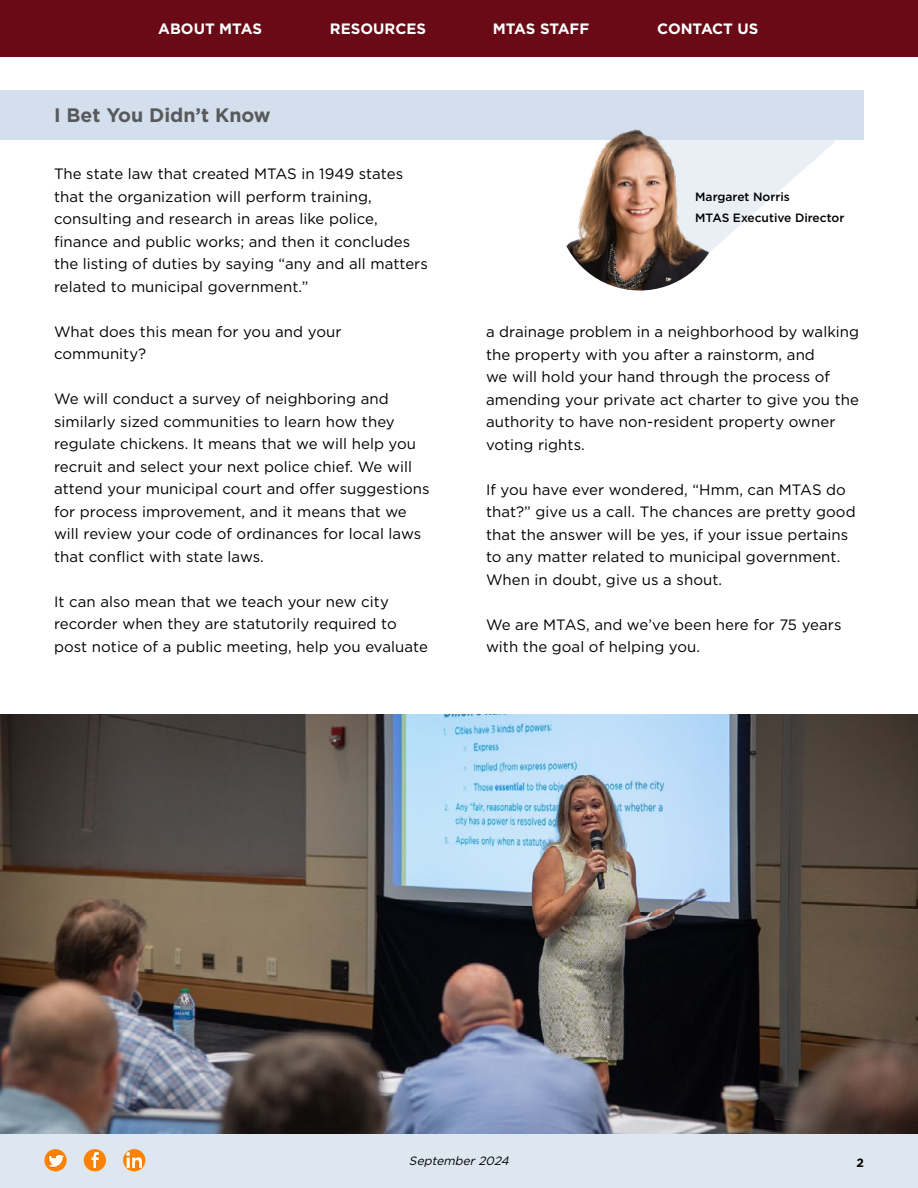
<style>
.page{position:relative;width:918px;height:1188px;background:#fff}
.page>*{position:absolute;margin:0;border:0;box-sizing:border-box;transform-origin:0 0}
.t1{font:700 19.5px "Gotham";color:#58595b}
.t2{font:15px/22.5px "Gotham";letter-spacing:.005em;color:#000}
.t3{font:700 15px "Gotham";color:#fff}
.t4{font:500 12px/21px "Gotham";color:#000}
.t5{font:italic 12px "Gotham";color:#000}
.t6{font:700 12px "Gotham";color:#000}
</style>
<div class="page">
<div style="left:0;top:1131px;width:918px;height:57px;background:#dee7f0"></div>
<svg style="left:44px;top:1149px;width:23px;height:22px"></svg>
<img style="left:49px;top:1153px;width:14px;height:15px">
<svg style="left:123px;top:1149px;width:22px;height:22px"></svg>
<img style="left:127px;top:1153px;width:15px;height:15px">
<div style="left:84px;top:1149px;width:22px;height:22px;background:#ff8200;border-radius:50%"></div>
<img style="left:91px;top:1153px;width:8px;height:15px">
<div style="left:0;top:0;width:918px;height:57px;background:#690a16"></div>
<svg style="left:719px;top:140px;width:116px;height:104px"></svg>
<div style="left:0;top:90px;width:864px;height:50px;background:#d3dfec"></div>
<img style="left:566px;top:129px;width:153px;height:162px">
<img style="left:0;top:715px;width:918px;height:419px">
<p class="t3" style="left:158px;top:19px;width:105px">ABOUT MTAS</p>
<p class="t3" style="left:330px;top:19px;width:98px">RESOURCES</p>
<p class="t3" style="left:493px;top:19px;width:98px">MTAS STAFF</p>
<p class="t3" style="left:657px;top:19px;width:103px">CONTACT US</p>
<h1 class="t1" style="left:54px;top:102px;width:218px">I Bet You Didn’t Know</h1>
<p class="t2" style="left:54px;top:162px;width:375px">The state law that created MTAS in 1949 states that the organization will perform training, consulting and research in areas like police, finance and public works; and then it concludes the listing of duties by saying “any and all matters related to municipal government.”</p>
<p class="t2" style="left:54px;top:320px;width:289px">What does this mean for you and your community?</p>
<p class="t2" style="left:54px;top:387px;width:377px">We will conduct a survey of neighboring and similarly sized communities to learn how they regulate chickens. It means that we will help you recruit and select your next police chief. We will attend your municipal court and offer suggestions for process improvement, and it means that we will review your code of ordinances for local laws that conflict with state laws.</p>
<p class="t2" style="left:54px;top:590px;width:375px">It can also mean that we teach your new city recorder when they are statutorily required to post notice of a public meeting, help you evaluate</p>
<p class="t4" style="left:695px;top:186px;width:151px">Margaret Norris<br>MTAS Executive Director</p>
<p class="t2" style="left:486px;top:320px;width:375px">a drainage problem in a neighborhood by walking the property with you after a rainstorm, and<br>we will hold your hand through the process of amending your private act charter to give you the authority to have non-resident property owner voting rights.</p>
<p class="t2" style="left:486px;top:478px;width:371px">If you have ever wondered, “Hmm, can MTAS do that?” give us a call. The chances are pretty good that the answer will be yes, if your issue pertains to any matter related to municipal government.<br>When in doubt, give us a shout.</p>
<p class="t2" style="left:486px;top:613px;width:357px">We are MTAS, and we’ve been here for 75 years with the goal of helping you.</p>
<p class="t5" style="left:409px;top:1153px;width:105px">September2024</p>
<p class="t6" style="left:857px;top:1155px;width:9px">2</p>
</div>
